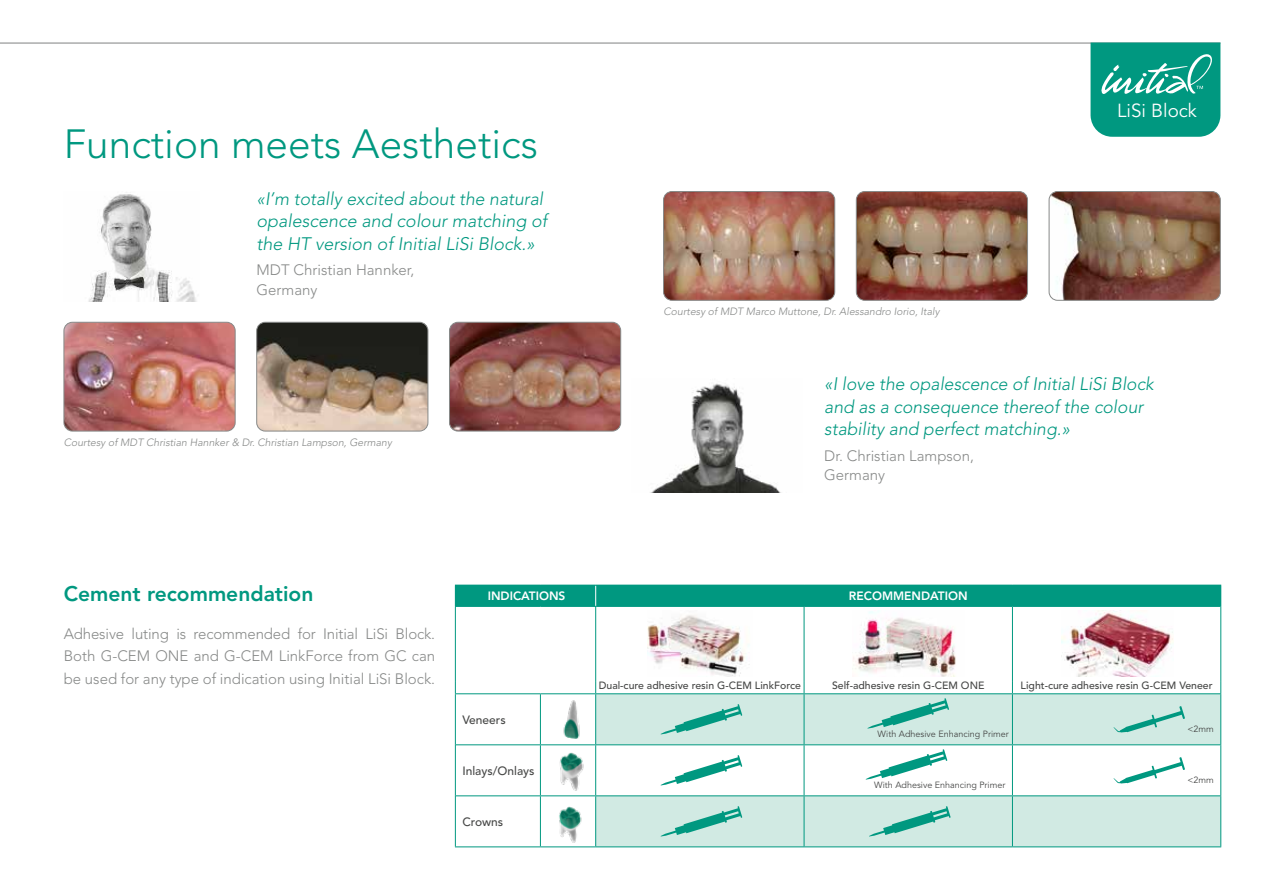
<style>
.page{position:relative;width:1263px;height:893px;background:#fff}
.page>*{position:absolute;margin:0;border:0;box-sizing:border-box;transform-origin:0 0}
.t1{font:300 40.5px "Avenir LT Std";color:#009880}
.t2{font:800 21px "Avenir LT Std";color:#009880}
.t3{font:18.75px "Avenir LT Std";color:#fff}
.t4{font:italic 300 18px/22.5px "Avenir LT Std";color:#009880}
.t5{font:300 15px/19.5px "Avenir LT Std";color:#878988}
.t6{font:500 12px "Avenir LT Std";color:#474847}
.t7{font:800 12px "Avenir LT Std";color:#fff}
.t8{font:italic 300 10.5px "Avenir LT Std";color:#878988}
.t9{font:500 10.5px "Avenir LT Std";color:#474847}
.t10{font:9px "Avenir LT Std";color:#474847}
</style>
<div class="page">
<hr style="left:0;top:43px;width:1220px;height:1px;background:#878988">
<svg style="left:1090px;top:43px;width:130px;height:94px;background:#1aa28c"></svg>
<img style="left:64px;top:322px;width:171px;height:109px">
<div style="left:64px;top:322px;width:171px;height:109px;border:1px solid #878988;border-radius:9px"></div>
<img style="left:257px;top:322px;width:171px;height:109px">
<div style="left:257px;top:322px;width:171px;height:109px;border:1px solid #878988;border-radius:9px"></div>
<img style="left:449px;top:322px;width:172px;height:109px">
<div style="left:449px;top:322px;width:172px;height:109px;border:1px solid #878988;border-radius:9px"></div>
<div style="left:596px;top:585px;width:625px;height:21px;background:#009880"></div>
<svg style="left:456px;top:607px;width:665px;height:239px"></svg>
<svg style="left:596px;top:694px;width:624px;height:152px;fill:#d1eae3"></svg>
<hr style="left:455px;top:585px;width:85px;height:1px;background:#009880">
<hr style="left:540px;top:585px;width:56px;height:1px;background:#009880">
<hr style="left:596px;top:606px;width:208px;height:1px;background:#009880">
<hr style="left:804px;top:607px;width:1px;height:74px;background:#009880">
<hr style="left:804px;top:606px;width:208px;height:1px;background:#009880">
<hr style="left:1012px;top:607px;width:1px;height:74px;background:#009880">
<hr style="left:1012px;top:606px;width:208px;height:1px;background:#009880">
<hr style="left:1220px;top:606px;width:1px;height:75px;background:#009880">
<svg style="left:455px;top:586px;width:141px;height:107px"></svg>
<svg style="left:804px;top:681px;width:1px;height:12px"></svg>
<svg style="left:1012px;top:681px;width:1px;height:12px"></svg>
<svg style="left:1220px;top:681px;width:1px;height:12px"></svg>
<hr style="left:455px;top:694px;width:1px;height:51px;background:#009880">
<hr style="left:455px;top:693px;width:85px;height:1px;background:#009880">
<hr style="left:540px;top:693px;width:55px;height:1px;background:#009880">
<hr style="left:540px;top:694px;width:1px;height:50px;background:#009880">
<hr style="left:595px;top:694px;width:1px;height:50px;background:#009880">
<hr style="left:595px;top:693px;width:209px;height:1px;background:#009880">
<hr style="left:804px;top:694px;width:1px;height:50px;background:#009880">
<hr style="left:804px;top:693px;width:208px;height:1px;background:#009880">
<hr style="left:1012px;top:694px;width:1px;height:50px;background:#009880">
<hr style="left:1012px;top:693px;width:209px;height:1px;background:#009880">
<hr style="left:1220px;top:694px;width:1px;height:50px;background:#009880">
<hr style="left:455px;top:745px;width:1px;height:51px;background:#009880">
<hr style="left:456px;top:744px;width:84px;height:1px;background:#009880">
<hr style="left:540px;top:744px;width:55px;height:1px;background:#009880">
<hr style="left:540px;top:745px;width:1px;height:50px;background:#009880">
<hr style="left:595px;top:745px;width:1px;height:50px;background:#009880">
<hr style="left:595px;top:744px;width:209px;height:1px;background:#009880">
<hr style="left:804px;top:745px;width:1px;height:50px;background:#009880">
<hr style="left:804px;top:744px;width:208px;height:1px;background:#009880">
<hr style="left:1012px;top:745px;width:1px;height:50px;background:#009880">
<hr style="left:1012px;top:744px;width:209px;height:1px;background:#009880">
<hr style="left:1220px;top:745px;width:1px;height:50px;background:#009880">
<hr style="left:455px;top:796px;width:1px;height:50px;background:#009880">
<hr style="left:456px;top:795px;width:84px;height:1px;background:#009880">
<hr style="left:540px;top:795px;width:55px;height:1px;background:#009880">
<hr style="left:540px;top:796px;width:1px;height:50px;background:#009880">
<hr style="left:455px;top:846px;width:85px;height:1px;background:#009880">
<hr style="left:540px;top:846px;width:55px;height:1px;background:#009880">
<hr style="left:595px;top:796px;width:1px;height:50px;background:#009880">
<hr style="left:595px;top:795px;width:209px;height:1px;background:#009880">
<hr style="left:595px;top:846px;width:209px;height:1px;background:#009880">
<hr style="left:804px;top:796px;width:1px;height:50px;background:#009880">
<hr style="left:804px;top:795px;width:208px;height:1px;background:#009880">
<hr style="left:804px;top:846px;width:208px;height:1px;background:#009880">
<hr style="left:1012px;top:796px;width:1px;height:50px;background:#009880">
<hr style="left:1012px;top:795px;width:209px;height:1px;background:#009880">
<hr style="left:1220px;top:796px;width:1px;height:50px;background:#009880">
<hr style="left:1012px;top:846px;width:209px;height:1px;background:#009880">
<img style="left:647px;top:611px;width:105px;height:66px">
<img style="left:852px;top:611px;width:112px;height:66px">
<img style="left:1061px;top:611px;width:112px;height:66px">
<img style="left:557px;top:699px;width:29px;height:41px">
<svg style="left:661px;top:704px;width:81px;height:30px;background:#9dd5ca"></svg>
<svg style="left:867px;top:698px;width:82px;height:31px;background:#9fd6cb"></svg>
<svg style="left:1113px;top:706px;width:72px;height:26px;background:#abdbd1"></svg>
<img style="left:555px;top:751px;width:32px;height:41px">
<svg style="left:661px;top:755px;width:81px;height:30px"></svg>
<svg style="left:866px;top:749px;width:81px;height:31px"></svg>
<svg style="left:1113px;top:757px;width:72px;height:26px"></svg>
<img style="left:555px;top:805px;width:32px;height:38px">
<svg style="left:661px;top:806px;width:81px;height:30px;background:#9dd5ca"></svg>
<svg style="left:869px;top:806px;width:82px;height:30px;background:#9dd5ca"></svg>
<img style="left:88px;top:192px;width:109px;height:110px">
<img style="left:663px;top:191px;width:172px;height:109px">
<div style="left:663px;top:191px;width:172px;height:109px;border:1px solid #878988;border-radius:9px"></div>
<img style="left:856px;top:191px;width:171px;height:109px">
<div style="left:856px;top:191px;width:172px;height:109px;border:1px solid #878988;border-radius:9px"></div>
<img style="left:1049px;top:191px;width:171px;height:109px">
<div style="left:1049px;top:191px;width:171px;height:109px;border:1px solid #878988;border-radius:9px"></div>
<img style="left:650px;top:383px;width:131px;height:110px">
<h1 class="t1" style="left:64px;top:120px;width:476px">Function meets Aesthetics</h1>
<p class="t4" style="left:257px;top:188px;width:292px">«I’m totally excited about the natural opalescence and colour matching of the HT version of Initial LiSi Block.»</p>
<p class="t5" style="left:257px;top:261px;width:159px">MDT Christian Hannker,<br>Germany</p>
<p class="t8" style="left:64px;top:436px;width:330px">Courtesy of MDT Christian Hannker &amp; Dr. Christian Lampson, Germany</p>
<p class="t8" style="left:663px;top:305px;width:277px">Courtesy of MDT Marco Muttone, Dr. Alessandro Iorio, Italy</p>
<p class="t3" style="left:1117px;top:99px;width:81px">LiSi Block</p>
<p class="t4" style="left:824px;top:373px;width:331px">«I love the opalescence of Initial LiSi Block and as a consequence thereof the colour stability and perfect matching.»</p>
<p class="t5" style="left:824px;top:446px;width:151px">Dr. Christian Lampson,<br>Germany</p>
<p class="t2" style="left:64px;top:581px;width:251px">Cement recommendation</p>
<p class="t5" style="left:64px;top:622px;width:373px;line-height:22.5px;text-align:justify">Adhesive luting is recommended for Initial LiSi Block.<br>Both G-CEM ONE and G-CEM LinkForce from GC can be used for any type of indication using Initial LiSi Block.</p>
<p class="t7" style="left:488px;top:589px;width:79px">INDICATIONS</p>
<p class="t7" style="left:849px;top:589px;width:120px">RECOMMENDATION</p>
<p class="t6" style="left:462px;top:713px;width:45px">Veneers</p>
<p class="t6" style="left:462px;top:764px;width:74px">Inlays/Onlays</p>
<p class="t6" style="left:462px;top:815px;width:42px">Crowns</p>
<p class="t9" style="left:599px;top:679px;width:204px">Dual-cure adhesive resin G-CEM LinkForce</p>
<p class="t9" style="left:832px;top:679px;width:154px">Self-adhesive resin G-CEM ONE</p>
<p class="t9" style="left:1021px;top:679px;width:193px">Light-cure adhesive resin G-CEM Veneer</p>
<p class="t10" style="left:877px;top:729px;width:133px">With Adhesive Enhancing Primer</p>
<p class="t10" style="left:874px;top:780px;width:133px">With Adhesive Enhancing Primer</p>
<p class="t10" style="left:1187px;top:724px;width:28px">&lt;2mm</p>
<p class="t10" style="left:1187px;top:775px;width:28px">&lt;2mm</p>
</div>
